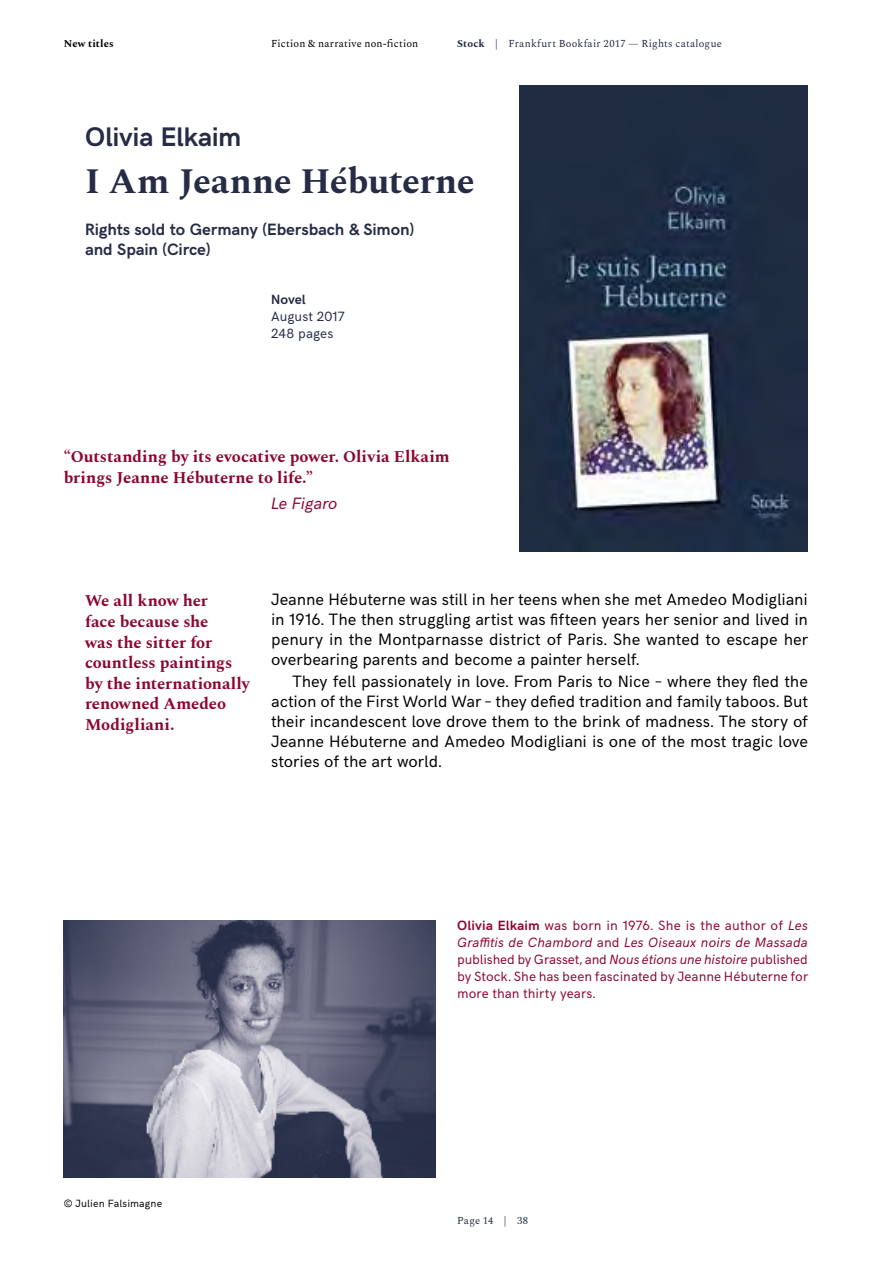
<style>
.page{position:relative;width:893px;height:1263px;background:#fff}
.page>*{position:absolute;margin:0;border:0;box-sizing:border-box;transform-origin:0 0}
.t1{font:700 36px "Spectral";letter-spacing:-.015em;color:#262c46}
.t2{font:700 27px "HK Grotesk";letter-spacing:-.01em;color:#262c46}
.t3{font:16.5px/20px "HK Grotesk";color:#000;text-align:justify}
.t4{font:700 16.5px/20.7px "Spectral";color:#8c072f}
.t5{font:700 16.5px/20.7px "HK Grotesk";color:#262c46}
.t6{font:italic 16.5px "HK Grotesk";letter-spacing:-.015em;color:#8c072f}
.t7{font:13.5px/16.8px "HK Grotesk";letter-spacing:.01em;color:#8c072f;text-align:justify}
.t8{font:13.5px/16.8px "HK Grotesk";letter-spacing:.01em;color:#262c46}
.t9{font:700 13.5px "HK Grotesk";color:#262c46}
.t10{font:10.5px "Spectral";letter-spacing:.025em;color:#262c46}
.t11{font:10.5px "Spectral";letter-spacing:.02em;color:#000}
.t12{font:10.5px "HK Grotesk";letter-spacing:.015em;color:#000}
.t13{font:700 10.5px "Spectral";letter-spacing:.015em;color:#000}
.s1{font-weight:700}
.s2{font-style:italic}
</style>
<div class="page">
<img style="left:519px;top:85px;width:289px;height:466px">
<img style="left:64px;top:921px;width:372px;height:257px">
<p class="t13" style="left:64px;top:35px;width:51px">New titles</p>
<p class="t11" style="left:271px;top:35px;width:149px">Fiction &amp; narrative non-fiction</p>
<p class="t10" style="left:457px;top:35px;width:266px"><span class="s1">Stock</span> | Frankfurt Bookfair 2017 — Rights catalogue</p>
<h2 class="t2" style="left:85px;top:117px;width:158px">Olivia Elkaim</h2>
<h1 class="t1" style="left:85px;top:155px;width:391px">I Am Jeanne Hébuterne</h1>
<p class="t5" style="left:85px;top:217px;width:331px">Rights sold to Germany (Ebersbach &amp; Simon) and Spain (Circe)</p>
<p class="t9" style="left:271px;top:289px;width:36px">Novel</p>
<p class="t8" style="left:271px;top:307px;width:75px">August 2017<br>248 pages</p>
<p class="t4" style="left:64px;top:447px;width:388px">“Outstanding by its evocative power. Olivia Elkaim brings Jeanne Hébuterne to life.”</p>
<p class="t6" style="left:271px;top:491px;width:68px">Le Figaro</p>
<p class="t4" style="left:85px;top:591px;width:166px">We all know her<br>face because she<br>was the sitter for countless paintings by the internationally renowned Amedeo<br>Modigliani.</p>
<p class="t3" style="left:271px;top:588px;width:538px">Jeanne Hébuterne was still in her teens when she met Amedeo Modigliani in 1916. The then struggling artist was fifteen years her senior and lived in penury in the Montparnasse district of Paris. She wanted to escape her overbearing parents and become a painter herself.</p>
<p class="t3" style="left:271px;top:670px;width:538px;text-indent:21px">They fell passionately in love. From Paris to Nice – where they fled the action of the First World War – they defied tradition and family taboos. But their incandescent love drove them to the brink of madness. The story of Jeanne Hébuterne and Amedeo Modigliani is one of the most tragic love stories of the art world.</p>
<p class="t7" style="left:457px;top:916px;width:352px"><span class="s1">Olivia Elkaim</span> was born in 1976. She is the author of <span class="s2">Les Graffitis de Chambord</span> and <span class="s2">Les Oiseaux noirs de Massada </span>published by Grasset, and <span class="s2">Nous étions une histoire</span> published by Stock. She has been fascinated by Jeanne Hébuterne for more than thirty years.</p>
<p class="t12" style="left:64px;top:1195px;width:100px">© Julien Falsimagne</p>
<p class="t10" style="left:457px;top:1213px;width:73px">Page 14 | 38</p>
</div>
